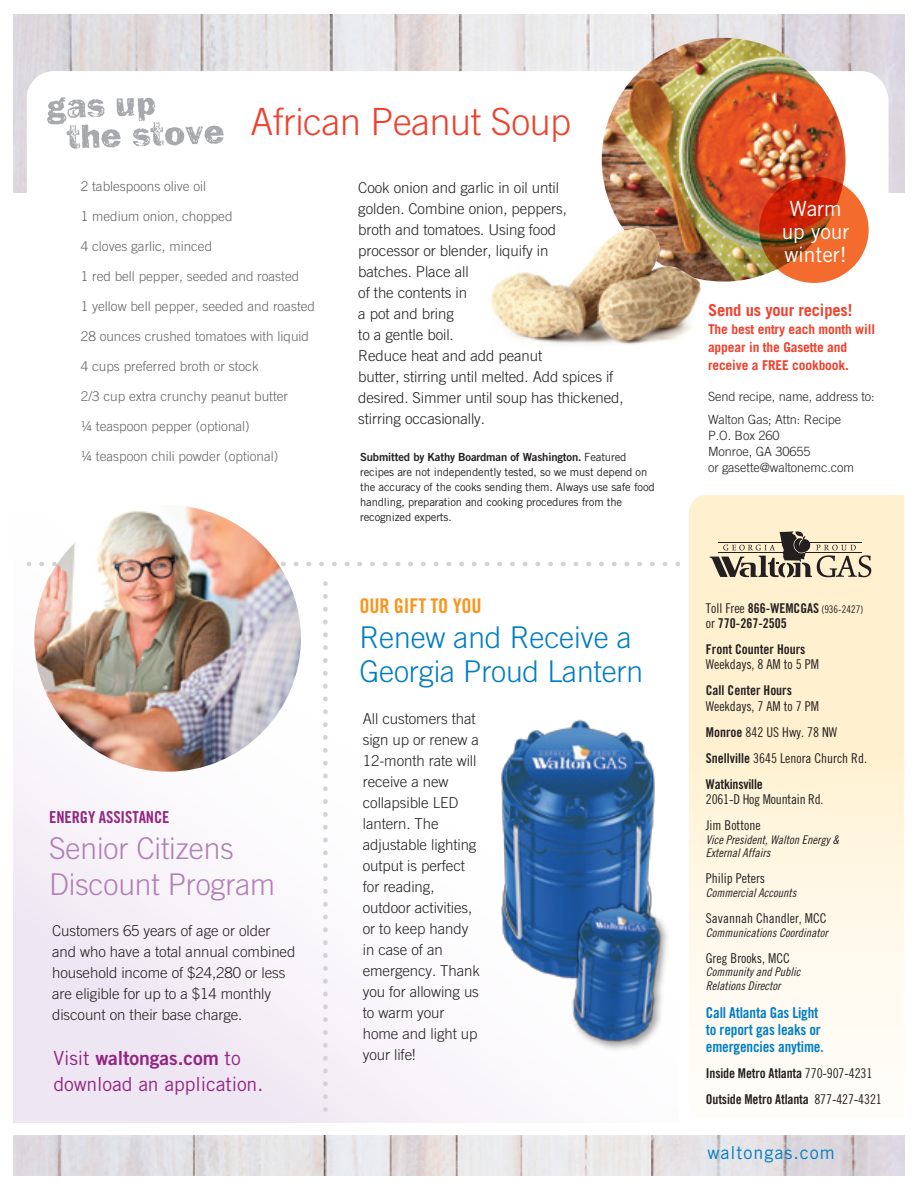
<style>
.page{position:relative;width:918px;height:1188px;background:#fff}
.page>*{position:absolute;margin:0;border:0;box-sizing:border-box;transform-origin:0 0}
.t1{font:300 37.5px "Trade Gothic";letter-spacing:-.01em;color:#ef412d}
.t2{font:300 30px/34.5px "Trade Gothic";letter-spacing:-.005em;color:#007dc3}
.t3{font:300 30px/36px "Trade Gothic";letter-spacing:-.005em;color:#b17eb7}
.t4{font:21px/23.2px "Trade Gothic";letter-spacing:-.005em;color:#fff;text-align:center}
.t5{font:20.25px "Trade Gothic Bold Cond Twenty";letter-spacing:-.005em;color:#f8951d}
.t6{font:19.35px "Trade Gothic";letter-spacing:-.005em;color:#932583}
.t7{font:19.35px "Trade Gothic Bold Two";letter-spacing:-.005em;color:#932583}
.t8{font:18px "Trade Gothic";letter-spacing:.055em;color:#007dc3}
.t9{font:700 16.5px "Trade Gothic";letter-spacing:-.01em;color:#ef412d}
.t10{font:16.5px "Trade Gothic Bold Cond Twenty";letter-spacing:-.005em;color:#932583}
.t11{font:300 15px/21px "Trade Gothic";letter-spacing:-.005em;color:#231f20}
.t12{font:15px/17.2px "Trade Gothic Bold Cond Twenty";letter-spacing:-.01em;color:#007dc3}
.t13{font:300 13.5px "Trade Gothic";color:#636466}
.t14{font:13.5px/26px "Trade Gothic Cond Eighteen";color:#231f20}
.t15{font:13.5px/15.5px "Trade Gothic Bold Cond Twenty";letter-spacing:-.01em;color:#231f20}
.t16{font:700 13.5px/18px "Trade Gothic";letter-spacing:-.01em;color:#ef412d}
.t17{font:300 12.75px/15.8px "Trade Gothic";letter-spacing:-.005em;color:#231f20}
.t18{font:12px/13.6px "Trade Gothic Cond Eighteen Obl";color:#231f20}
.t19{font:11.25px/15px "Trade Gothic";letter-spacing:-.015em;color:#231f20}
.t20{font:11.25px "Trade Gothic Bold Two";letter-spacing:-.015em;color:#231f20}
.s1{font-family:"Trade Gothic"}
.s2{font-family:"Trade Gothic Cond Eighteen"}
.s3{font-family:"Trade Gothic Cond Eighteen";font-size:10.5px}
.s4{font-family:"Trade Gothic Bold Cond Twenty"}
</style>
<div class="page">
<img style="left:14px;top:14px;width:891px;height:179px">
<svg style="left:27px;top:71px;width:862px;height:495px"></svg>
<div style="left:14px;top:512px;width:665px;height:611px;background:linear-gradient(to right,#f3edf5,#fff)"></div>
<img style="left:13px;top:1135px;width:891px;height:40px">
<svg style="left:689px;top:495px;width:215px;height:543px;background:#fff4db"></svg>
<svg style="left:710px;top:531px;width:161px;height:47px;background:#bbb09a"></svg>
<svg style="left:323px;top:584px;width:5px;height:513px"></svg>
<img style="left:442px;top:673px;width:273px;height:353px">
<img style="left:602px;top:38px;width:244px;height:244px;border-radius:122px">
<img style="left:538px;top:873px;width:158px;height:199px">
<svg style="left:47px;top:97px;width:177px;height:52px"></svg>
<img style="left:446px;top:228px;width:270px;height:133px">
<svg style="left:759px;top:177px;width:110px;height:106px;background:#cf491b"></svg>
<svg style="left:42px;top:562px;width:629px;height:4px"></svg>
<img style="left:34px;top:505px;width:267px;height:267px;border-radius:133px">
<h1 class="t1" style="left:251px;top:99px;width:322px">African Peanut Soup</h1>
<p class="t13" style="left:81px;top:178px;width:127px">2 tablespoons olive oil</p>
<p class="t13" style="left:81px;top:208px;width:153px">1 medium onion, chopped</p>
<p class="t13" style="left:81px;top:238px;width:133px">4 cloves garlic, minced</p>
<p class="t13" style="left:81px;top:268px;width:220px">1 red bell pepper, seeded and roasted</p>
<p class="t13" style="left:81px;top:298px;width:236px">1 yellow bell pepper, seeded and roasted</p>
<p class="t13" style="left:81px;top:328px;width:230px">28 ounces crushed tomatoes with liquid</p>
<p class="t13" style="left:81px;top:358px;width:179px">4 cups preferred broth or stock</p>
<p class="t13" style="left:81px;top:388px;width:209px">2/3 cup extra crunchy peanut butter</p>
<p class="t13" style="left:81px;top:418px;width:170px">¼ teaspoon pepper (optional)</p>
<p class="t13" style="left:81px;top:448px;width:199px">¼ teaspoon chili powder (optional)</p>
<p class="t10" style="left:49px;top:807px;width:122px">ENERGY ASSISTANCE</p>
<h2 class="t3" style="left:49px;top:830px;width:228px">Senior Citizens<br>Discount Program</h2>
<p class="t11" style="left:52px;top:920px;width:245px">Customers 65 years of age or older and who have a total annual combined household income of $24,280 or less are eligible for up to a $14 monthly discount on their base charge.</p>
<p class="t7" style="left:53px;top:1046px;width:189px"><span class="s1">Visit</span> waltongas.com <span class="s1">to</span></p>
<p class="t6" style="left:53px;top:1072px;width:211px">download an application.</p>
<p class="t11" style="left:358px;top:177px;width:267px">Cook onion and garlic in oil until<br>golden. Combine onion, peppers,<br>broth and tomatoes. Using food<br>processor or blender, liquify in<br>batches. Place all<br>of the contents in<br>a pot and bring<br>to a gentle boil.<br>Reduce heat and add peanut<br>butter, stirring until melted. Add spices if desired. Simmer until soup has thickened, stirring occasionally.</p>
<p class="t20" style="left:360px;top:450px;width:268px">Submitted by Kathy Boardman of Washington. <span class="s1">Featured</span></p>
<p class="t19" style="left:360px;top:464px;width:296px">recipes are not independently tested, so we must depend on the accuracy of the cooks sending them. Always use safe food handling, preparation and cooking procedures from the recognized experts.</p>
<h3 class="t5" style="left:359px;top:594px;width:124px">OUR GIFT TO YOU</h3>
<h2 class="t2" style="left:359px;top:620px;width:285px">Renew and Receive a<br>Georgia Proud Lantern</h2>
<p class="t11" style="left:363px;top:708px;width:119px">All customers that sign up or renew a<br>12-month rate will receive a new collapsible LED lantern. The adjustable lighting output is perfect for reading, outdoor activities, or to keep handy in case of an emergency. Thank you for allowing us to warm your home and light up your life!</p>
<h3 class="t4" style="left:782px;top:196px;width:69px">Warm up your winter!</h3>
<p class="t9" style="left:708px;top:300px;width:146px">Send us your recipes!</p>
<p class="t16" style="left:708px;top:320px;width:169px">The best entry each month will appear in the Gasette and receive a FREE cookbook.</p>
<p class="t17" style="left:708px;top:384px;width:168px;line-height:24px">Send recipe, name, address to:<br>Walton Gas; Attn: Recipe</p>
<p class="t17" style="left:708px;top:428px;width:148px">P.O. Box 260<br>Monroe, GA 30655<br>or gasette@waltonemc.com</p>
<p class="t15" style="left:706px;top:600px;width:159px"><span class="s2">Toll Free</span> 866-WEMCGAS <span class="s3">(936-2427) </span><span class="s2">or</span> 770-267-2505</p>
<p class="t15" style="left:706px;top:641px;width:101px">Front Counter Hours</p>
<p class="t14" style="left:706px;top:652px;width:115px">Weekdays, 8 AM to 5 PM</p>
<p class="t15" style="left:706px;top:683px;width:88px">Call Center Hours</p>
<p class="t14" style="left:706px;top:693px;width:163px">Weekdays, 7 AM to 7 PM<br><span class="s4">Monroe</span> 842 US Hwy. 78 NW<br><span class="s4">Snellville</span> 3645 Lenora Church Rd.</p>
<p class="t15" style="left:706px;top:776px;width:58px">Watkinsville</p>
<p class="t14" style="left:706px;top:786px;width:119px">2061-D Hog Mountain Rd.<br>Jim Bottone</p>
<p class="t18" style="left:706px;top:833px;width:135px">Vice President, Walton Energy &amp;<br>External Affairs</p>
<p class="t14" style="left:706px;top:865px;width:61px">Philip Peters</p>
<p class="t18" style="left:706px;top:886px;width:92px">Commercial Accounts</p>
<p class="t14" style="left:706px;top:905px;width:122px">Savannah Chandler, MCC</p>
<p class="t18" style="left:706px;top:925px;width:123px">Communications Coordinator</p>
<p class="t14" style="left:706px;top:945px;width:85px">Greg Brooks, MCC</p>
<p class="t18" style="left:706px;top:965px;width:96px">Community and Public<br>Relations Director</p>
<p class="t12" style="left:706px;top:1004px;width:119px">Call Atlanta Gas Light to report gas leaks or emergencies anytime.</p>
<p class="t15" style="left:706px;top:1060px;width:178px;line-height:26px">Inside Metro Atlanta <span class="s2">770-907-4231<br></span>Outside Metro Atlanta <span class="s2">877-427-4321</span></p>
<p class="t8" style="left:707px;top:1141px;width:129px">waltongas.com</p>
</div>
